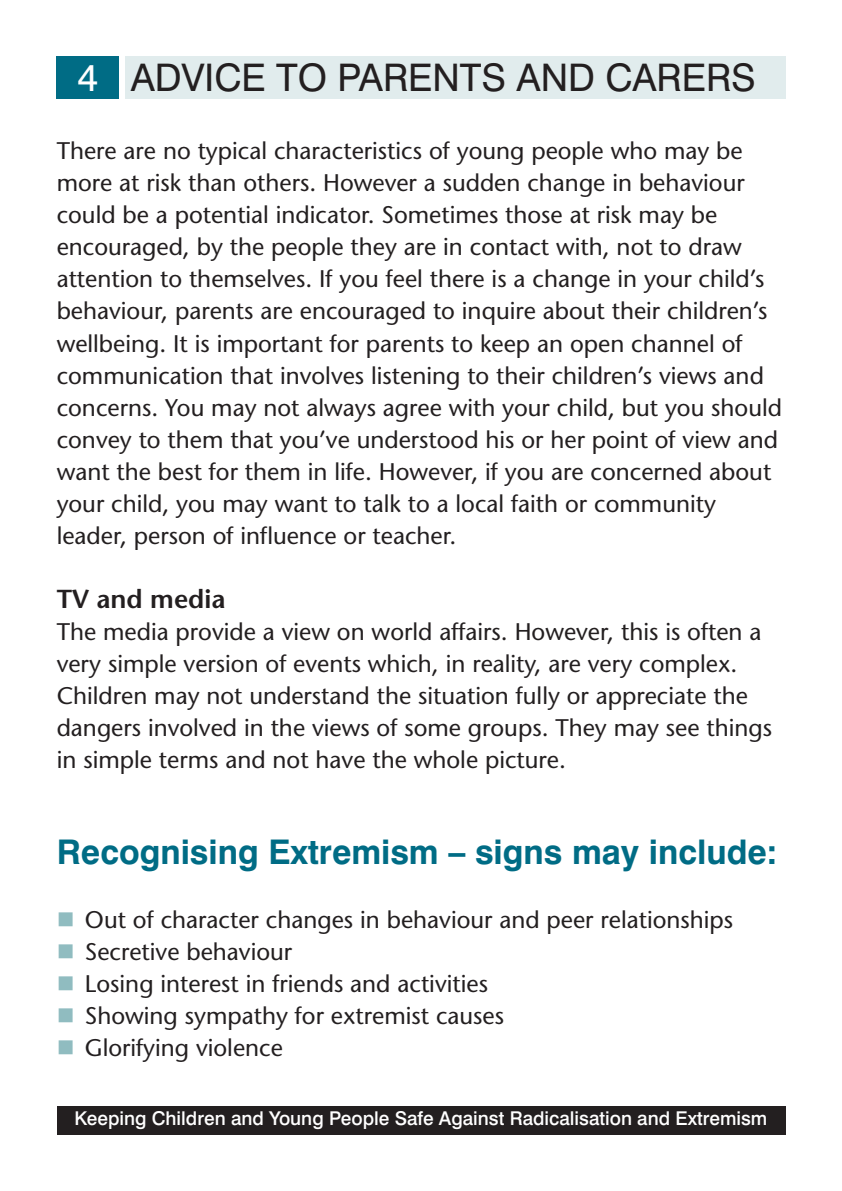
<style>
.page{position:relative;width:842px;height:1191px;background:#fff}
.page>*{position:absolute;margin:0;border:0;box-sizing:border-box;transform-origin:0 0}
.t1{font:38px "Swiss 721 BT";color:#231f20}
.t2{font:38px "Swiss 721 BT";color:#fff}
.t3{font:700 34px "Swiss 721 BT";color:#006c85}
.t4{font:600 26px "Stone Sans";color:#231f20}
.t5{font:24px/32px "Stone Sans";color:#231f20}
.t6{font:500 19px "Swiss 721 BT";color:#fff}
</style>
<div class="page">
<div style="left:125px;top:57px;width:660px;height:42px;background:#e1eced"></div>
<div style="left:57px;top:1106px;width:728px;height:28px;background:#231f20"></div>
<div style="left:57px;top:57px;width:62px;height:42px;background:#006c85"></div>
<h1 class="t2" style="left:77px;top:64px;width:22px">4</h1>
<h1 class="t1" style="left:131px;top:64px;width:627px">ADVICE TO PARENTS AND CARERS</h1>
<p class="t5" style="left:57px;top:138px;width:727px">There are no typical characteristics of young people who may be more at risk than others. However a sudden change in behaviour could be a potential indicator. Sometimes those at risk may be encouraged, by the people they are in contact with, not to draw attention to themselves. If you feel there is a change in your child’s behaviour, parents are encouraged to inquire about their children’s wellbeing. It is important for parents to keep an open channel of communication that involves listening to their children’s views and concerns. You may not always agree with your child, but you should convey to them that you’ve understood his or her point of view and want the best for them in life. However, if you are concerned about your child, you may want to talk to a local faith or community leader, person of influence or teacher.</p>
<p class="t4" style="left:57px;top:588px;width:170px">TV and media</p>
<p class="t5" style="left:57px;top:618px;width:717px">The media provide a view on world affairs. However, this is often a very simple version of events which, in reality, are very complex.<br>Children may not understand the situation fully or appreciate the dangers involved in the views of some groups. They may see things in simple terms and not have the whole picture.</p>
<h2 class="t3" style="left:57px;top:839px;width:722px">Recognising Extremism – signs may include:</h2>
<p class="t5" style="left:85px;top:906px;width:650px">Out of character changes in behaviour and peer relationships Secretive behaviour<br>Losing interest in friends and activities<br>Showing sympathy for extremist causes<br>Glorifying violence</p>
<p class="t6" style="left:75px;top:1111px;width:694px">Keeping Children and Young People Safe Against Radicalisation and Extremism</p>
</div>
